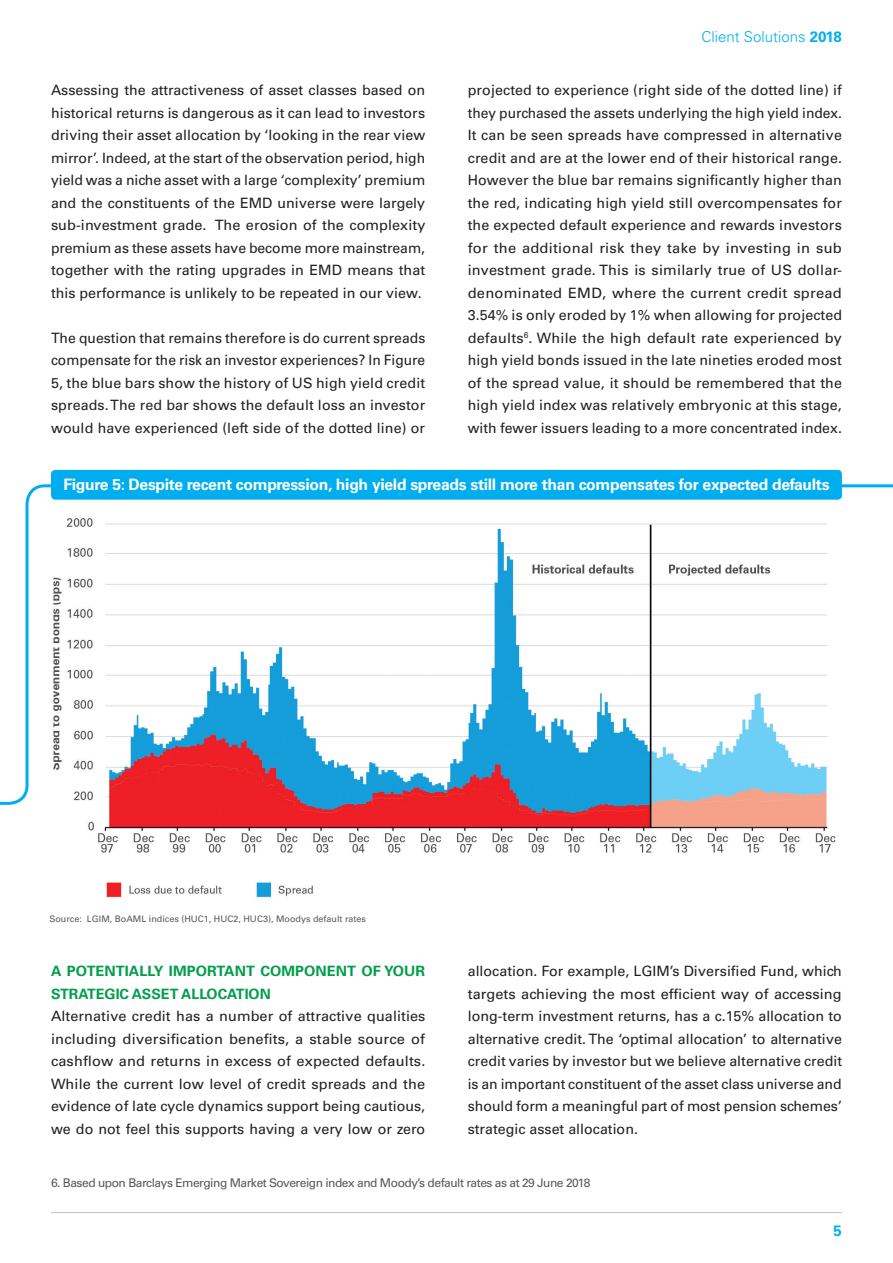
<style>
.page{position:relative;width:893px;height:1263px;background:#fff}
.page>*{position:absolute;margin:0;border:0;box-sizing:border-box;transform-origin:0 0}
.t1{font:700 15.75px "Univers LT Std";letter-spacing:-.02em;color:#fff}
.t2{font:300 15px "Univers";color:#00aeef}
.t3{font:700 15px "Univers LT Std";color:#00aeef}
.t4{font:14.25px/22.5px "Univers LT Std";color:#231f20;text-align:justify}
.t5{font:700 14.25px/22.5px "Univers LT Std";color:#009e4d}
.t6{font:12px "Univers LT Std";letter-spacing:-.04em;color:#57585a}
.t7{font:9px "Univers LT Std";color:#57585a}
.s1{font-family:"Univers LT Std";font-weight:700}
</style>
<div class="page">
<hr style="left:51px;top:1212px;width:791px;height:1px;background:#c7c8ca">
<div style="left:51px;top:470px;width:791px;height:30px;background:#00aeef;border-radius:4px"></div>
<img style="left:53px;top:518px;width:783px;height:380px">
<p class="t4" style="left:51px;top:79px;width:376px">Assessing the attractiveness of asset classes based on historical returns is dangerous as it can lead to investors driving their asset allocation by ‘looking in the rear view mirror’. Indeed, at the start of the observation period, high yield was a niche asset with a large ‘complexity’ premium and the constituents of the EMD universe were largely sub-investment grade. The erosion of the complexity premium as these assets have become more mainstream, together with the rating upgrades in EMD means that this performance is unlikely to be repeated in our view.</p>
<p class="t4" style="left:51px;top:327px;width:376px">The question that remains therefore is do current spreads compensate for the risk an investor experiences? In Figure 5, the blue bars show the history of US high yield credit spreads. The red bar shows the default loss an investor would have experienced (left side of the dotted line) or</p>
<p class="t2" style="left:701px;top:27px;width:142px">Client Solutions <span class="s1">2018</span></p>
<p class="t4" style="left:468px;top:79px;width:376px">projected to experience (right side of the dotted line) if they purchased the assets underlying the high yield index.<br>It can be seen spreads have compressed in alternative credit and are at the lower end of their historical range.<br>However the blue bar remains signifcantly higher than the red, indicating high yield still overcompensates for the expected default experience and rewards investors for the additional risk they take by investing in sub investment grade. This is similarly true of US dollar&shy;denominated EMD, where the current credit spread 3.54% is only eroded by 1% when allowing for projected defaults<sup>6</sup>. While the high default rate experienced by high yield bonds issued in the late nineties eroded most of the spread value, it should be remembered that the high yield index was relatively embryonic at this stage, with fewer issuers leading to a more concentrated index.</p>
<p class="t1" style="left:63px;top:476px;width:768px">Figure 5: Despite recent compression, high yield spreads still more than compensates for expected defaults</p>
<p class="t7" style="left:50px;top:913px;width:318px">Source: LGIM, BoAML indices (HUC1, HUC2, HUC3), Moodys default rates</p>
<h5 class="t5" style="left:51px;top:960px;width:376px">A POTENTIALLY IMPORTANT COMPONENT OF YOUR<br>STRATEGIC ASSET ALLOCATION</h5>
<p class="t4" style="left:51px;top:1005px;width:376px">Alternative credit has a number of attractive qualities including diversifcation benefts, a stable source of cashfow and returns in excess of expected defaults.<br>While the current low level of credit spreads and the evidence of late cycle dynamics support being cautious, we do not feel this supports having a very low or zero</p>
<p class="t4" style="left:468px;top:960px;width:376px">allocation. For example, LGIM’s Diversifed Fund, which targets achieving the most effcient way of accessing long-term investment returns, has a c.15% allocation to alternative credit. The ‘optimal allocation’ to alternative credit varies by investor but we believe alternative credit is an important constituent of the asset class universe and should form a meaningful part of most pension schemes’ strategic asset allocation.</p>
<p class="t6" style="left:51px;top:1175px;width:541px">6. Based upon Barclays Emerging Market Sovereign index and Moody’s default rates as at 29 June 2018</p>
<p class="t3" style="left:834px;top:1221px;width:10px">5</p>
</div>
